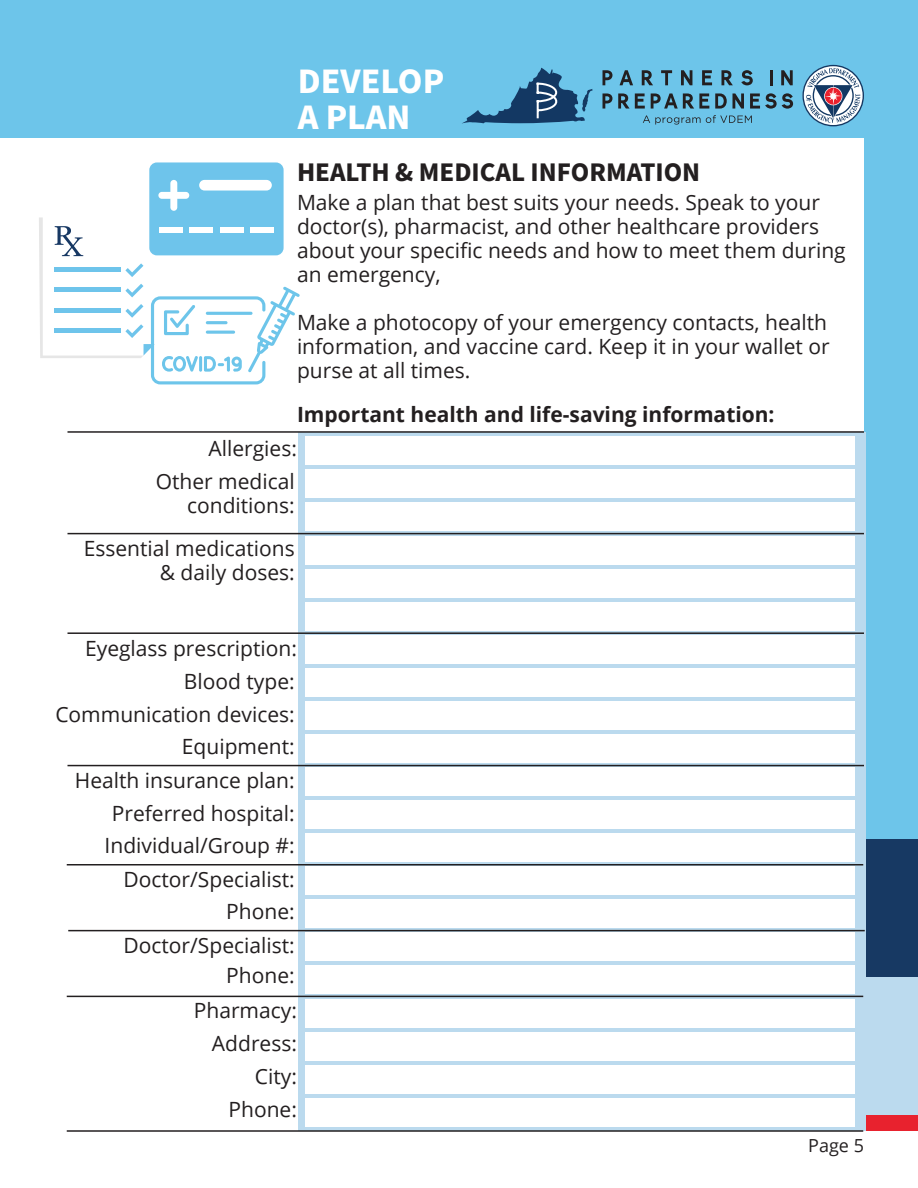
<style>
.page{position:relative;width:918px;height:1188px;background:#fff}
.page>*{position:absolute;margin:0;border:0;box-sizing:border-box;transform-origin:0 0}
.Paragraph_Style_1{font:700 36px/36px "Source Sans Pro";color:#fff}
.VDEM_Headline{font:700 27px "Source Sans Pro";color:#231f20}
.VDEM_Body_Copy_RJ{font:21px/24px "Open Sans";color:#231f20;text-align:right}
.VDEM_Body_Copy{font:21px/24px "Open Sans";color:#231f20}
.VDEM_Body_Copy_BOLD{font:700 21px "Open Sans";color:#231f20}
.t1{font:18px "Open Sans";color:#231f20}
</style>
<div class="page">
<hr style="left:0;top:0;width:2px;height:838px;background:#6dc5ea">
<div style="left:3px;top:838px;width:915px;height:140px;background:#173963"></div>
<div style="left:2px;top:0;width:916px;height:838px;background:#6dc5ea"></div>
<div style="left:3px;top:978px;width:915px;height:139px;background:#bbdaee"></div>
<div style="left:2px;top:1115px;width:916px;height:16px;background:#e8222e"></div>
<div style="left:0;top:138px;width:864px;height:1000px;background:#fff"></div>
<svg style="left:298px;top:433px;width:568px;height:698px;fill:#bbdaee"></svg>
<div style="left:305px;top:436px;width:550px;height:29px;background:#fff"></div>
<div style="left:305px;top:470px;width:550px;height:28px;background:#fff"></div>
<div style="left:305px;top:503px;width:550px;height:28px;background:#fff"></div>
<div style="left:305px;top:536px;width:550px;height:28px;background:#fff"></div>
<div style="left:305px;top:569px;width:550px;height:28px;background:#fff"></div>
<div style="left:305px;top:602px;width:550px;height:29px;background:#fff"></div>
<div style="left:305px;top:635px;width:550px;height:29px;background:#fff"></div>
<div style="left:305px;top:668px;width:550px;height:29px;background:#fff"></div>
<div style="left:305px;top:701px;width:550px;height:29px;background:#fff"></div>
<div style="left:305px;top:734px;width:550px;height:29px;background:#fff"></div>
<div style="left:305px;top:767px;width:550px;height:29px;background:#fff"></div>
<div style="left:305px;top:800px;width:550px;height:29px;background:#fff"></div>
<div style="left:305px;top:833px;width:550px;height:29px;background:#fff"></div>
<div style="left:305px;top:866px;width:550px;height:29px;background:#fff"></div>
<div style="left:305px;top:899px;width:550px;height:29px;background:#fff"></div>
<div style="left:305px;top:933px;width:550px;height:28px;background:#fff"></div>
<div style="left:305px;top:966px;width:550px;height:28px;background:#fff"></div>
<div style="left:305px;top:999px;width:550px;height:28px;background:#fff"></div>
<div style="left:305px;top:1032px;width:550px;height:28px;background:#fff"></div>
<div style="left:305px;top:1065px;width:550px;height:29px;background:#fff"></div>
<div style="left:305px;top:1098px;width:550px;height:29px;background:#fff"></div>
<svg style="left:802px;top:65px;width:62px;height:61px"></svg>
<svg style="left:603px;top:70px;width:9px;height:15px"></svg>
<svg style="left:620px;top:70px;width:13px;height:15px"></svg>
<svg style="left:642px;top:70px;width:11px;height:15px"></svg>
<svg style="left:661px;top:70px;width:11px;height:15px"></svg>
<svg style="left:681px;top:70px;width:11px;height:15px"></svg>
<svg style="left:702px;top:70px;width:10px;height:15px"></svg>
<svg style="left:721px;top:70px;width:12px;height:15px"></svg>
<svg style="left:741px;top:70px;width:12px;height:15px"></svg>
<hr style="left:770px;top:70px;width:3px;height:15px;background:#231f20">
<svg style="left:781px;top:70px;width:12px;height:15px"></svg>
<svg style="left:603px;top:93px;width:9px;height:16px"></svg>
<svg style="left:618px;top:93px;width:27px;height:16px"></svg>
<svg style="left:651px;top:93px;width:58px;height:16px"></svg>
<svg style="left:715px;top:93px;width:12px;height:16px"></svg>
<svg style="left:733px;top:93px;width:11px;height:16px"></svg>
<svg style="left:750px;top:93px;width:43px;height:16px"></svg>
<svg style="left:643px;top:115px;width:109px;height:10px"></svg>
<svg style="left:462px;top:68px;width:131px;height:55px"></svg>
<div style="left:149px;top:162px;width:135px;height:93px;background:#6ec4eb;border-radius:8px"></div>
<svg style="left:39px;top:180px;width:261px;height:204px"></svg>
<div style="left:199px;top:180px;width:73px;height:11px;background:#fff;border-radius:5px"></div>
<hr style="left:68px;top:431px;width:796px;height:2px;background:#231f20">
<hr style="left:68px;top:930px;width:797px;height:1px;background:#231f20">
<hr style="left:67px;top:996px;width:796px;height:1px;background:#231f20">
<hr style="left:67px;top:1130px;width:796px;height:2px;background:#231f20">
<hr style="left:68px;top:533px;width:796px;height:1px;background:#231f20">
<hr style="left:68px;top:632px;width:796px;height:2px;background:#231f20">
<hr style="left:68px;top:765px;width:796px;height:1px;background:#231f20">
<hr style="left:67px;top:864px;width:796px;height:2px;background:#231f20">
<p class="Paragraph_Style_1" style="left:298px;top:64px;width:148px">DEVELOP<br>A PLAN</p>
<p class="VDEM_Headline" style="left:297px;top:154px;width:405px">HEALTH &amp; MEDICAL INFORMATION</p>
<p class="VDEM_Body_Copy" style="left:297px;top:189px;width:550px">Make a plan that best suits your needs. Speak to your doctor(s), pharmacist, and other healthcare providers about your specific needs and how to meet them during an emergency,</p>
<p class="VDEM_Body_Copy" style="left:297px;top:309px;width:534px">Make a photocopy of your emergency contacts, health information, and vaccine card. Keep it in your wallet or purse at all times.</p>
<p class="VDEM_Body_Copy_BOLD" style="left:297px;top:399px;width:479px">Important health and life-saving information:</p>
<p class="VDEM_Body_Copy_RJ" style="left:209px;top:436px;width:90px">Allergies:</p>
<p class="VDEM_Body_Copy_RJ" style="left:156px;top:468px;width:140px">Other medical conditions:</p>
<p class="VDEM_Body_Copy_RJ" style="left:84px;top:536px;width:213px">Essential medications &amp; daily doses:</p>
<p class="VDEM_Body_Copy_RJ" style="left:85px;top:636px;width:213px">Eyeglass prescription:</p>
<p class="VDEM_Body_Copy_RJ" style="left:184px;top:669px;width:112px">Blood type:</p>
<p class="VDEM_Body_Copy_RJ" style="left:55px;top:702px;width:241px">Communication devices:</p>
<p class="VDEM_Body_Copy_RJ" style="left:182px;top:733px;width:114px">Equipment:</p>
<p class="VDEM_Body_Copy_RJ" style="left:75px;top:768px;width:221px">Health insurance plan:</p>
<p class="VDEM_Body_Copy_RJ" style="left:112px;top:801px;width:184px">Preferred hospital:</p>
<p class="VDEM_Body_Copy_RJ" style="left:105px;top:833px;width:192px">Individual/Group #:</p>
<p class="VDEM_Body_Copy_RJ" style="left:124px;top:867px;width:173px">Doctor/Specialist:</p>
<p class="VDEM_Body_Copy_RJ" style="left:226px;top:899px;width:70px">Phone:</p>
<p class="VDEM_Body_Copy_RJ" style="left:124px;top:933px;width:173px">Doctor/Specialist:</p>
<p class="VDEM_Body_Copy_RJ" style="left:226px;top:963px;width:70px">Phone:</p>
<p class="VDEM_Body_Copy_RJ" style="left:194px;top:998px;width:105px">Pharmacy:</p>
<p class="VDEM_Body_Copy_RJ" style="left:212px;top:1031px;width:87px">Address:</p>
<p class="VDEM_Body_Copy_RJ" style="left:255px;top:1064px;width:44px">City:</p>
<p class="VDEM_Body_Copy_RJ" style="left:229px;top:1097px;width:70px">Phone:</p>
<p class="t1" style="left:808px;top:1133px;width:57px">Page 5</p>
</div>
